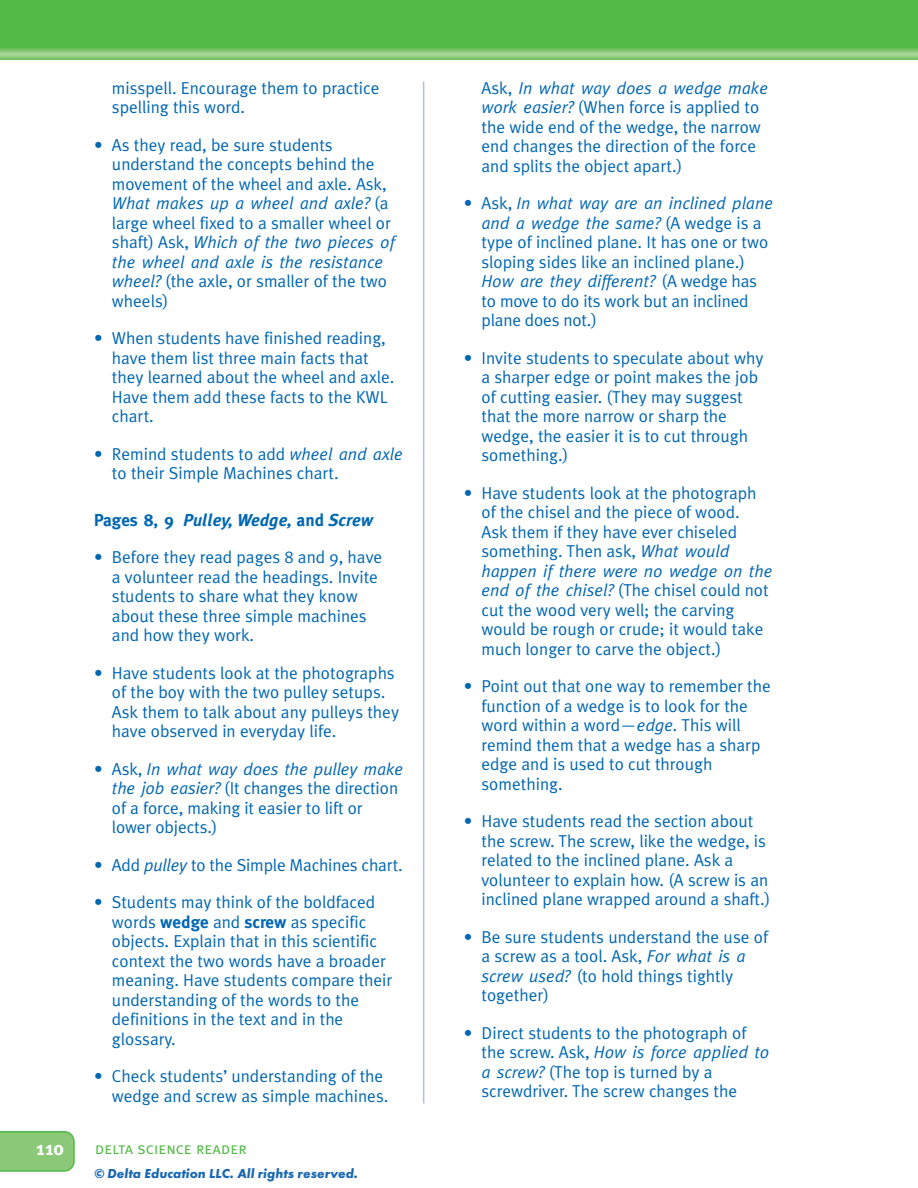
<style>
.page{position:relative;width:918px;height:1188px;background:#fff}
.page>*{position:absolute;margin:0;border:0;box-sizing:border-box;transform-origin:0 0}
.t1{font:700 19.5px "Meta";color:#fff}
.t2{font:17.25px/19.5px "Meta Plus Normal";color:#0067b2}
.t3{font:italic 17.25px/19.5px "Meta";color:#0067b2}
.t4{font:italic 700 17.25px "Meta Plus";color:#0067b2}
.t5{font:16.5px "Meta Plus Normal Caps";color:#53b947}
.t6{font:italic 700 13.5px "Futura T";color:#1a68b1}
.s1{font-family:"Meta Plus Normal";font-style:normal}
.s2{font-family:"Meta";font-style:italic}
.s3{font-family:"Meta";font-style:normal}
.s4{font-style:normal}
.s5{font-family:"Meta";font-weight:700}
</style>
<div class="page">
<div style="left:0;top:0;width:918px;height:58px;background:#53b947"></div>
<div style="left:0;top:49px;width:918px;height:10px;background:#76c261"></div>
<div style="left:0;top:50px;width:918px;height:8px;background:#81c66f"></div>
<div style="left:0;top:51px;width:918px;height:6px;background:#8dca7d"></div>
<hr style="left:0;top:52px;width:918px;height:4px;background:#9acf89">
<hr style="left:0;top:53px;width:918px;height:2px;background:#a6d495">
<hr style="left:0;top:54px;width:918px;height:1px;background:#acd79b">
<svg style="left:0;top:1131px;width:75px;height:41px;background:#88c877"></svg>
<hr style="left:423px;top:82px;width:1px;height:1021px;background:#adc0e2">
<p class="t2" style="left:112px;top:80px;width:269px">misspell. Encourage them to practice spelling this word.</p>
<p class="t2" style="left:112px;top:137px;width:276px;text-indent:-18px">• As they read, be sure students understand the concepts behind the movement of the wheel and axle. Ask,</p>
<p class="t3" style="left:112px;top:195px;width:278px">What makes up a wheel and axle? <span class="s1">(a</span></p>
<p class="t2" style="left:112px;top:215px;width:281px">large wheel fixed to a smaller wheel or</p>
<p class="t3" style="left:112px;top:234px;width:284px"><span class="s1">shaft) Ask,</span> Which of the two pieces of the wheel and axle is the resistance</p>
<p class="t2" style="left:112px;top:273px;width:277px"><span class="s2">wheel?</span> (the axle, or smaller of the two wheels)</p>
<p class="t2" style="left:112px;top:330px;width:284px;text-indent:-18px">• When students have finished reading, have them list three main facts that they learned about the wheel and axle.<br>Have them add these facts to the KWL chart.</p>
<p class="t2" style="left:112px;top:446px;width:292px;text-indent:-18px">• Remind students to add <span class="s2">wheel and axle </span>to their Simple Machines chart.</p>
<p class="t4" style="left:94px;top:514px;width:281px"><span class="s3">Pages 8, 9</span> Pulley, Wedge, <span class="s4">and</span> Screw</p>
<p class="t2" style="left:112px;top:549px;width:272px;text-indent:-18px">• Before they read pages 8 and 9, have a volunteer read the headings. Invite students to share what they know about these three simple machines and how they work.</p>
<p class="t2" style="left:112px;top:665px;width:289px;text-indent:-18px">• Have students look at the photographs of the boy with the two pulley setups.<br>Ask them to talk about any pulleys they have observed in everyday life.</p>
<p class="t3" style="left:94px;top:761px;width:311px"><span class="s1">• Ask,</span> In what way does the pulley make</p>
<p class="t2" style="left:112px;top:780px;width:288px"><span class="s2">the job easier?</span> (It changes the direction of a force, making it easier to lift or lower objects.)</p>
<p class="t2" style="left:94px;top:857px;width:310px">• Add <span class="s2">pulley</span> to the Simple Machines chart.</p>
<p class="t2" style="left:112px;top:894px;width:282px;text-indent:-18px">• Students may think of the boldfaced words <span class="s5">wedge</span> and <span class="s5">screw</span> as specific objects. Explain that in this scientific context the two words have a broader meaning. Have students compare their understanding of the words to the definitions in the text and in the glossary.</p>
<p class="t2" style="left:94px;top:1068px;width:296px;text-align:right">• Check students’ understanding of the wedge and screw as simple machines.</p>
<p class="t1" style="left:36px;top:1142px;width:29px">110</p>
<p class="t5" style="left:95px;top:1139px;width:153px">delta science reader</p>
<p class="t6" style="left:94px;top:1168px;width:265px">© Delta Education LLC. All rights reserved.</p>
<p class="t3" style="left:481px;top:80px;width:288px"><span class="s1">Ask,</span> In what way does a wedge make</p>
<p class="t2" style="left:481px;top:99px;width:281px"><span class="s2">work easier?</span> (When force is applied to the wide end of the wedge, the narrow end changes the direction of the force and splits the object apart.)</p>
<p class="t3" style="left:464px;top:195px;width:311px;text-align:center"><span class="s1">• Ask,</span> In what way are an inclined plane and a wedge the same? <span class="s1">(A wedge is a</span></p>
<p class="t2" style="left:481px;top:234px;width:289px">type of inclined plane. It has one or two sloping sides like an inclined plane.)</p>
<p class="t3" style="left:481px;top:273px;width:277px">How are they different? <span class="s1">(A wedge has</span></p>
<p class="t2" style="left:481px;top:293px;width:269px">to move to do its work but an inclined plane does not.)</p>
<p class="t2" style="left:481px;top:350px;width:284px;text-indent:-18px">• Invite students to speculate about why a sharper edge or point makes the job of cutting easier. (They may suggest that the more narrow or sharp the wedge, the easier it is to cut through something.)</p>
<p class="t2" style="left:464px;top:485px;width:294px;text-align:center">• Have students look at the photograph of the chisel and the piece of wood.<br>Ask them if they have ever chiseled something. Then ask, <span class="s2">What would</span></p>
<p class="t3" style="left:481px;top:563px;width:292px">happen if there were no wedge on the</p>
<p class="t2" style="left:481px;top:582px;width:289px"><span class="s2">end of the chisel?</span> (The chisel could not cut the wood very well; the carving would be rough or crude; it would take much longer to carve the object.)</p>
<p class="t2" style="left:481px;top:678px;width:291px;text-indent:-18px">• Point out that one way to remember the function of a wedge is to look for the word within a word—<span class="s2">edge.</span> This will remind them that a wedge has a sharp edge and is used to cut through something.</p>
<p class="t2" style="left:481px;top:813px;width:290px;text-indent:-18px">• Have students read the section about the screw. The screw, like the wedge, is related to the inclined plane. Ask a volunteer to explain how. (A screw is an inclined plane wrapped around a shaft.)</p>
<p class="t2" style="left:481px;top:929px;width:288px;text-indent:-18px">• Be sure students understand the use of a screw as a tool. Ask, <span class="s2">For what is a screw used?</span> (to hold things tightly together)</p>
<p class="t2" style="left:464px;top:1025px;width:284px">• Direct students to the photograph of</p>
<p class="t3" style="left:481px;top:1044px;width:289px"><span class="s1">the screw. Ask,</span> How is force applied to</p>
<p class="t2" style="left:481px;top:1064px;width:257px"><span class="s2">a screw?</span> (The top is turned by a screwdriver. The screw changes the</p>
</div>
